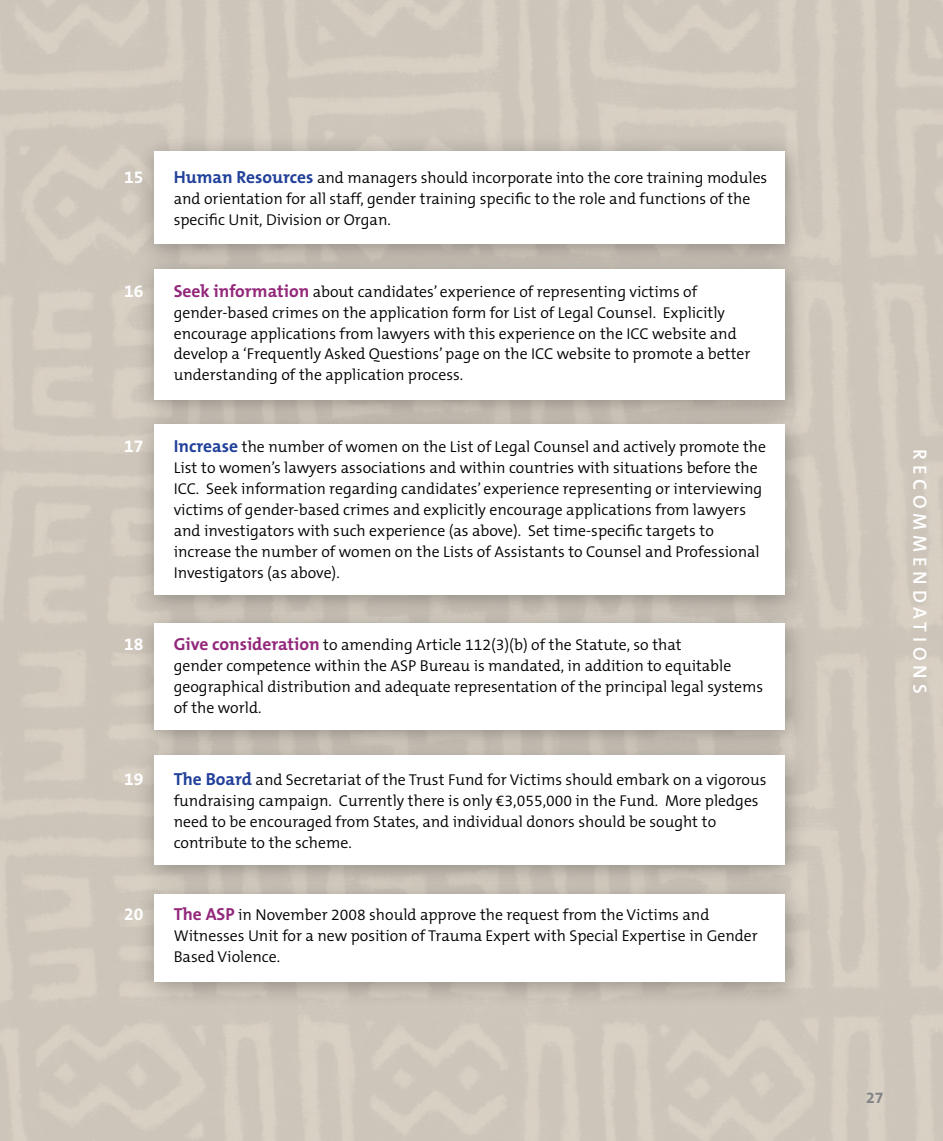
<style>
.page{position:relative;width:943px;height:1141px;background:#fff}
.page>*{position:absolute;margin:0;border:0;box-sizing:border-box;transform-origin:0 0}
.t1{font:600 19.25px "The Mix B6";letter-spacing:.25em;color:#fff}
.t2{font:700 17.5px "The Mix B7";color:#fff}
.t3{font:300 15.75px/21px "The Mix B4";color:#000}
.t4{font:700 15.75px "The Mix B7";color:#808285}
.s1{font-family:"The Mix B7";font-weight:700;font-size:17.5px;color:#21409a}
.s2{font-family:"The Mix B7";font-weight:700;font-size:17.5px;color:#93287b}
</style>
<div class="page">
<div style="left:133px;top:875px;width:684px;height:141px;background:#000;opacity:.3"></div>
<div style="left:154px;top:894px;width:630px;height:88px;background:#fff"></div>
<div style="left:133px;top:736px;width:684px;height:164px;background:#000;opacity:.3"></div>
<div style="left:154px;top:755px;width:630px;height:109px;background:#fff"></div>
<div style="left:133px;top:604px;width:684px;height:161px;background:#000;opacity:.3"></div>
<div style="left:154px;top:623px;width:630px;height:106px;background:#fff"></div>
<div style="left:133px;top:406px;width:684px;height:224px;background:#000;opacity:.3"></div>
<div style="left:154px;top:424px;width:630px;height:171px;background:#fff"></div>
<div style="left:133px;top:250px;width:684px;height:184px;background:#000;opacity:.3"></div>
<div style="left:154px;top:269px;width:630px;height:130px;background:#fff"></div>
<div style="left:133px;top:133px;width:684px;height:146px;background:#000;opacity:.3"></div>
<div style="left:154px;top:151px;width:630px;height:93px;background:#fff"></div>
<p class="t2" style="left:124px;top:168px;width:21px">15</p>
<p class="t3" style="left:174px;top:168px;width:595px"><span class="s1">Human Resources</span> and managers should incorporate into the core training modules and orientation for all staff, gender training specific to the role and functions of the specific Unit, Division or Organ.</p>
<p class="t2" style="left:124px;top:281px;width:21px">16</p>
<p class="t3" style="left:174px;top:281px;width:578px"><span class="s2">Seek information</span> about candidates’ experience of representing victims of gender-based crimes on the application form for List of Legal Counsel. Explicitly encourage applications from lawyers with this experience on the ICC website and develop a ‘Frequently Asked Questions’ page on the ICC website to promote a better understanding of the application process.</p>
<p class="t2" style="left:124px;top:437px;width:21px">17</p>
<p class="t3" style="left:174px;top:437px;width:594px"><span class="s1">Increase</span> the number of women on the List of Legal Counsel and actively promote the List to women’s lawyers associations and within countries with situations before the ICC. Seek information regarding candidates’ experience representing or interviewing victims of gender-based crimes and explicitly encourage applications from lawyers and investigators with such experience (as above). Set time-specific targets to increase the number of women on the Lists of Assistants to Counsel and Professional Investigators (as above).</p>
<p class="t2" style="left:124px;top:635px;width:21px">18</p>
<p class="t3" style="left:174px;top:635px;width:591px"><span class="s2">Give consideration</span> to amending Article 112(3)(b) of the Statute, so that<br>gender competence within the ASP Bureau is mandated, in addition to equitable geographical distribution and adequate representation of the principal legal systems of the world.</p>
<p class="t2" style="left:124px;top:770px;width:21px">19</p>
<p class="t3" style="left:174px;top:770px;width:594px"><span class="s1">The Board</span> and Secretariat of the Trust Fund for Victims should embark on a vigorous fundraising campaign. Currently there is only €3,055,000 in the Fund. More pledges need to be encouraged from States, and individual donors should be sought to contribute to the scheme.</p>
<p class="t2" style="left:124px;top:904px;width:21px">20</p>
<p class="t3" style="left:174px;top:904px;width:585px"><span class="s2">The ASP</span> in November 2008 should approve the request from the Victims and<br>Witnesses Unit for a new position of Trauma Expert with Special Expertise in Gender<br>Based Violence.</p>
<p class="t1" style="left:930px;top:449px;width:245px;rotate:90deg">RECOMMENDATIONS</p>
<p class="t4" style="left:866px;top:1090px;width:19px">27</p>
</div>
